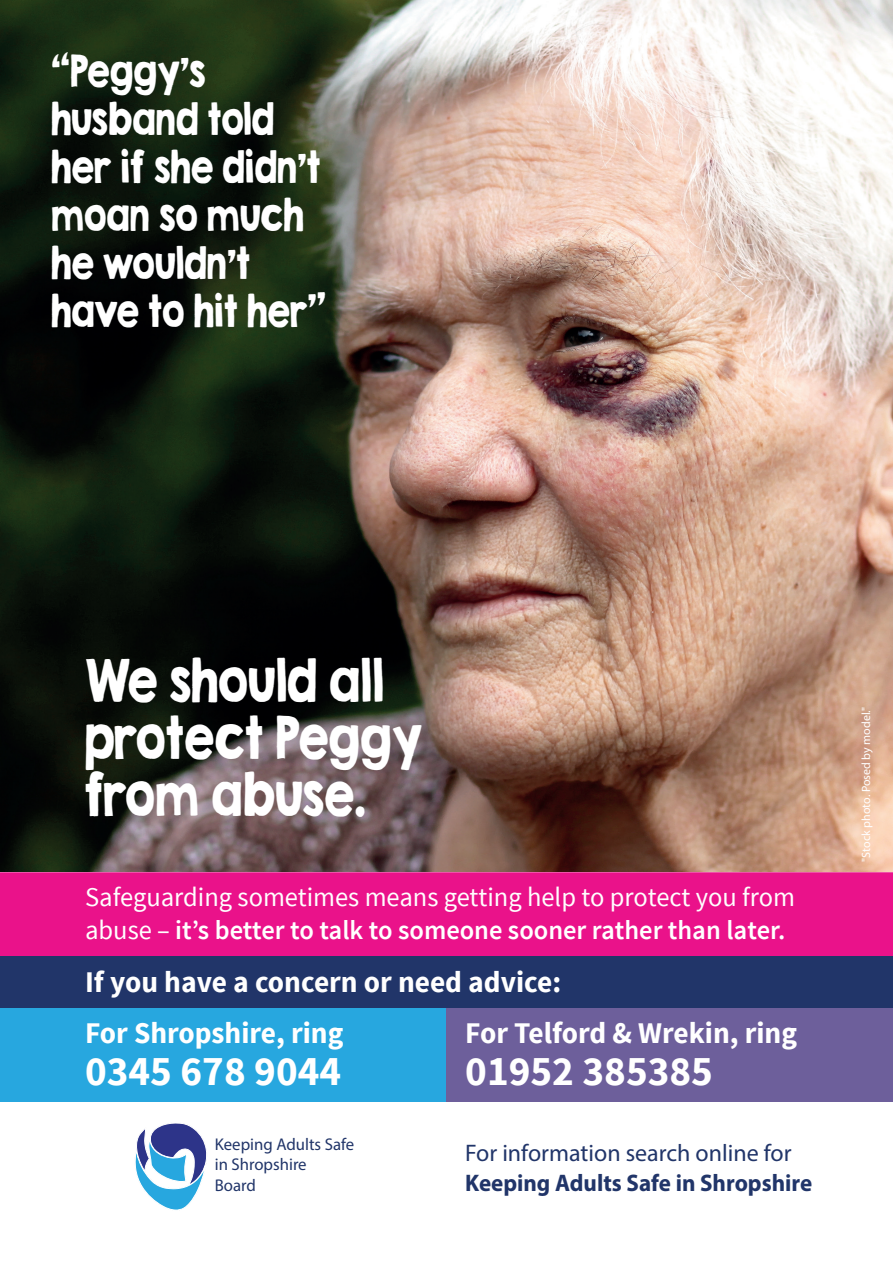
<style>
.page{position:relative;width:893px;height:1263px;background:#fff}
.page>*{position:absolute;margin:0;border:0;box-sizing:border-box;transform-origin:0 0}
.t1{font:52.8px/57px "KG Second Chances Solid";color:#fff;scale:.82 1}
.t2{font:700 42px "Source Sans Pro";color:#fff}
.t3{font:39.6px/48px "KG Second Chances Solid";color:#fff;scale:.82 1}
.t4{font:700 30px "Source Sans Pro";color:#fff}
.t5{font:27px/33px "Source Sans Pro";color:#fff}
.t6{font:24px "Myriad Pro";color:#213569}
.t7{font:700 24px "Myriad Pro";color:#213569;scale:.96 1}
.t8{font:16.95px/20.4px "Myriad Pro";color:#213569}
.t9{font:12px "Myriad Pro";color:#fff}
.s1{font-weight:600}
</style>
<div class="page">
<div style="left:0;top:872px;width:893px;height:85px;background:#ea128a"></div>
<svg style="left:135px;top:1123px;width:72px;height:87px"></svg>
<img style="left:0;top:0;width:893px;height:872px">
<div style="left:0;top:1008px;width:446px;height:93px;background:#27a7df"></div>
<div style="left:446px;top:1008px;width:447px;height:93px;background:#6d5f9b"></div>
<div style="left:0;top:957px;width:893px;height:51px;background:#213569"></div>
<h3 class="t3" style="left:51px;top:47px;width:337px">“Peggy’s husband told her if she didn’t moan so much he wouldn’t have to hit her”</h3>
<h1 class="t1" style="left:85px;top:652px;width:413px">We should all protect Peggy from abuse.</h1>
<p class="t5" style="left:85px;top:881px;width:712px">Safeguarding sometimes means getting help to protect you from abuse – <span class="s1">it’s better to talk to someone sooner rather than later.</span></p>
<p class="t4" style="left:85px;top:963px;width:478px">If you have a concern or need advice:</p>
<p class="t4" style="left:85px;top:1014px;width:260px">For Shropshire, ring</p>
<h2 class="t2" style="left:85px;top:1044px;width:258px">0345 678 9044</h2>
<p class="t4" style="left:465px;top:1014px;width:333px">For Telford &amp; Wrekin, ring</p>
<h2 class="t2" style="left:465px;top:1044px;width:249px">01952 385385</h2>
<p class="t8" style="left:215px;top:1134px;width:141px">Keeping Adults Safe in Shropshire<br>Board</p>
<p class="t6" style="left:465px;top:1138px;width:328px">For information search online for</p>
<p class="t7" style="left:465px;top:1167px;width:363px">Keeping Adults Safe in Shropshire</p>
<p class="t9" style="left:859px;top:862px;width:156px;rotate:-90deg">"Stock photo. Posed by model."</p>
</div>
